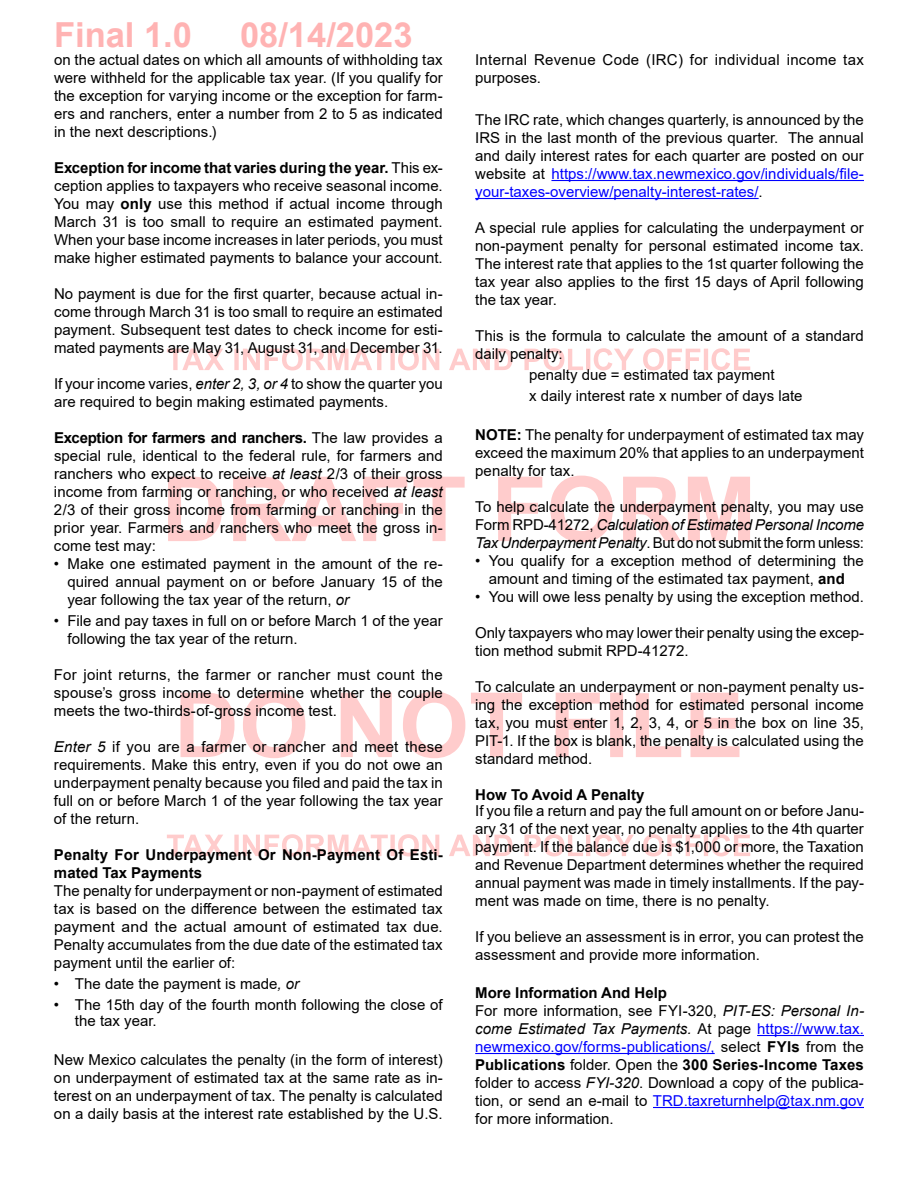
<style>
.page{position:relative;width:918px;height:1188px;background:#fff}
.page>*{position:absolute;margin:0;border:0;box-sizing:border-box;transform-origin:0 0}
.t1{font:700 34.5px "Arial";color:#ffb3b3}
.t2{font:15px/18px "Arial";color:#000;text-align:justify}
.t3{font:700 15px/18px "Arial";letter-spacing:.005em;color:#000}
.t4{font:15px/18px "Arial";letter-spacing:.02em;color:#000}
.s1{font-weight:700}
.s2{font-style:italic}
.s3{color:#00f}
</style>
<div class="page">
<svg style="left:167px;top:834px;width:583px;height:22px"></svg>
<svg style="left:181px;top:692px;width:559px;height:66px"></svg>
<svg style="left:168px;top:476px;width:582px;height:66px"></svg>
<svg style="left:167px;top:348px;width:583px;height:22px"></svg>
<hr style="left:551px;top:180px;width:313px;height:1px;background:#00f">
<hr style="left:475px;top:198px;width:284px;height:1px;background:#00f">
<hr style="left:757px;top:1035px;width:107px;height:1px;background:#00f">
<hr style="left:475px;top:1053px;width:240px;height:1px;background:#00f">
<hr style="left:653px;top:1107px;width:211px;height:1px;background:#00f">
<h1 class="t1" style="left:54px;top:11px;width:140px">Final 1.0</h1>
<h1 class="t1" style="left:240px;top:11px;width:174px">08/14/2023</h1>
<p class="t2" style="left:54px;top:51px;width:390px">on the actual dates on which all amounts of withholding tax were withheld for the applicable tax year. (If you qualify for the exception for varying income or the exception for farm&shy;ers and ranchers, enter a number from 2 to 5 as indicated in the next descriptions.)</p>
<p class="t2" style="left:54px;top:159px;width:390px"><span class="s1">Exception for income that varies during the year.</span> This ex&shy;ception applies to taxpayers who receive seasonal income.<br>You may <span class="s1">only</span> use this method if actual income through March 31 is too small to require an estimated payment.<br>When your base income increases in later periods, you must make higher estimated payments to balance your account.</p>
<p class="t2" style="left:54px;top:285px;width:390px">No payment is due for the first quarter, because actual in&shy;come through March 31 is too small to require an estimated payment. Subsequent test dates to check income for esti&shy;mated payments are May 31, August 31, and December 31.</p>
<p class="t2" style="left:54px;top:375px;width:390px">If your income varies, <span class="s2">enter 2, 3, or 4</span> to show the quarter you are required to begin making estimated payments.</p>
<p class="t2" style="left:54px;top:429px;width:390px"><span class="s1">Exception for farmers and ranchers.</span> The law provides a special rule, identical to the federal rule, for farmers and ranchers who expect to receive <span class="s2">at least</span> 2/3 of their gross income from farming or ranching, or who received <span class="s2">at least </span>2/3 of their gross income from farming or ranching in the prior year. Farmers and ranchers who meet the gross in&shy;come test may:</p>
<p class="t2" style="left:67px;top:555px;width:377px;text-indent:-13px">• Make one estimated payment in the amount of the re&shy;quired annual payment on or before January 15 of the year following the tax year of the return, <span class="s2">or</span></p>
<p class="t2" style="left:67px;top:612px;width:377px;text-indent:-14px">• File and pay taxes in full on or before March 1 of the year following the tax year of the return.</p>
<p class="t2" style="left:54px;top:666px;width:390px">For joint returns, the farmer or rancher must count the spouse’s gross income to determine whether the couple meets the two-thirds-of-gross income test.</p>
<p class="t2" style="left:54px;top:738px;width:390px"><span class="s2">Enter 5</span> if you are a farmer or rancher and meet these requirements. Make this entry, even if you do not owe an underpayment penalty because you filed and paid the tax in full on or before March 1 of the year following the tax year of the return.</p>
<p class="t3" style="left:54px;top:846px;width:390px">Penalty For Underpayment Or Non-Payment Of Esti&shy;mated Tax Payments</p>
<p class="t2" style="left:54px;top:882px;width:390px">The penalty for underpayment or non-payment of estimated tax is based on the difference between the estimated tax payment and the actual amount of estimated tax due.<br>Penalty accumulates from the due date of the estimated tax payment until the earlier of:</p>
<p class="t2" style="left:54px;top:975px;width:247px">• The date the payment is made<span class="s2">, or</span></p>
<p class="t2" style="left:75px;top:996px;width:369px;line-height:16.5px;text-indent:-21px">• The 15th day of the fourth month following the close of the tax year.</p>
<p class="t2" style="left:54px;top:1051px;width:390px">New Mexico calculates the penalty (in the form of interest) on underpayment of estimated tax at the same rate as in&shy;terest on an underpayment of tax. The penalty is calculated on a daily basis at the interest rate established by the U.S.</p>
<p class="t4" style="left:475px;top:51px;width:390px">Internal Revenue Code (IRC) for individual income tax purposes.</p>
<p class="t2" style="left:475px;top:111px;width:390px">The IRC rate, which changes quarterly, is announced by the IRS in the last month of the previous quarter. The annual and daily interest rates for each quarter are posted on our website at <span class="s3">https://www.tax.newmexico.gov/individuals/file&shy;your-taxes-overview/penalty-interest-rates/</span>.</p>
<p class="t2" style="left:475px;top:219px;width:390px">A special rule applies for calculating the underpayment or non-payment penalty for personal estimated income tax.<br>The interest rate that applies to the 1st quarter following the tax year also applies to the first 15 days of April following the tax year.</p>
<p class="t2" style="left:475px;top:327px;width:390px">This is the formula to calculate the amount of a standard daily penalty:</p>
<p class="t2" style="left:529px;top:364px;width:275px;line-height:21px">penalty due = estimated tax payment<br>x daily interest rate x number of days late</p>
<p class="t2" style="left:475px;top:426px;width:390px"><span class="s1">NOTE:</span> The penalty for underpayment of estimated tax may exceed the maximum 20% that applies to an underpayment penalty for tax.</p>
<p class="t2" style="left:475px;top:498px;width:390px">To help calculate the underpayment penalty, you may use Form RPD-41272, <span class="s2">Calculation of Estimated Personal Income Tax Underpayment Penalty</span>. But do not submit the form unless:</p>
<p class="t2" style="left:475px;top:552px;width:390px;text-align:center">• You qualify for a exception method of determining the amount and timing of the estimated tax payment, <span class="s1">and</span></p>
<p class="t2" style="left:475px;top:588px;width:390px">• You will owe less penalty by using the exception method.</p>
<p class="t2" style="left:475px;top:624px;width:390px">Only taxpayers who may lower their penalty using the excep&shy;tion method submit RPD-41272.</p>
<p class="t2" style="left:475px;top:678px;width:390px">To calculate an underpayment or non-payment penalty us&shy;ing the exception method for estimated personal income tax, you must enter 1, 2, 3, 4, or 5 in the box on line 35, PIT-1. If the box is blank, the penalty is calculated using the standard method.</p>
<p class="t3" style="left:475px;top:786px;width:171px">How To Avoid A Penalty</p>
<p class="t2" style="left:475px;top:802px;width:390px">If you file a return and pay the full amount on or before Janu&shy;ary 31 of the next year, no penalty applies to the 4th quarter payment. If the balance due is $1,000 or more, the Taxation and Revenue Department determines whether the required annual payment was made in timely installments. If the pay&shy;ment was made on time, there is no penalty.</p>
<p class="t2" style="left:475px;top:928px;width:390px">If you believe an assessment is in error, you can protest the assessment and provide more information.</p>
<p class="t2" style="left:475px;top:984px;width:390px;text-align:left"><span class="s1">More Information And Help<br></span>For more information, see FYI-320, <span class="s2">PIT-ES: Personal In&shy;come Estimated Tax Payments.</span> At page <span class="s3">https://www.tax. newmexico.gov/forms-publications/,</span> select <span class="s1">FYIs</span> from the <span class="s1">Publications</span> folder. Open the <span class="s1">300 Series-Income Taxes </span>folder to access <span class="s2">FYI-320</span>. Download a copy of the publica&shy;tion, or send an e-mail to <span class="s3">TRD.taxreturnhelp@tax.nm.gov </span>for more information.</p>
</div>
